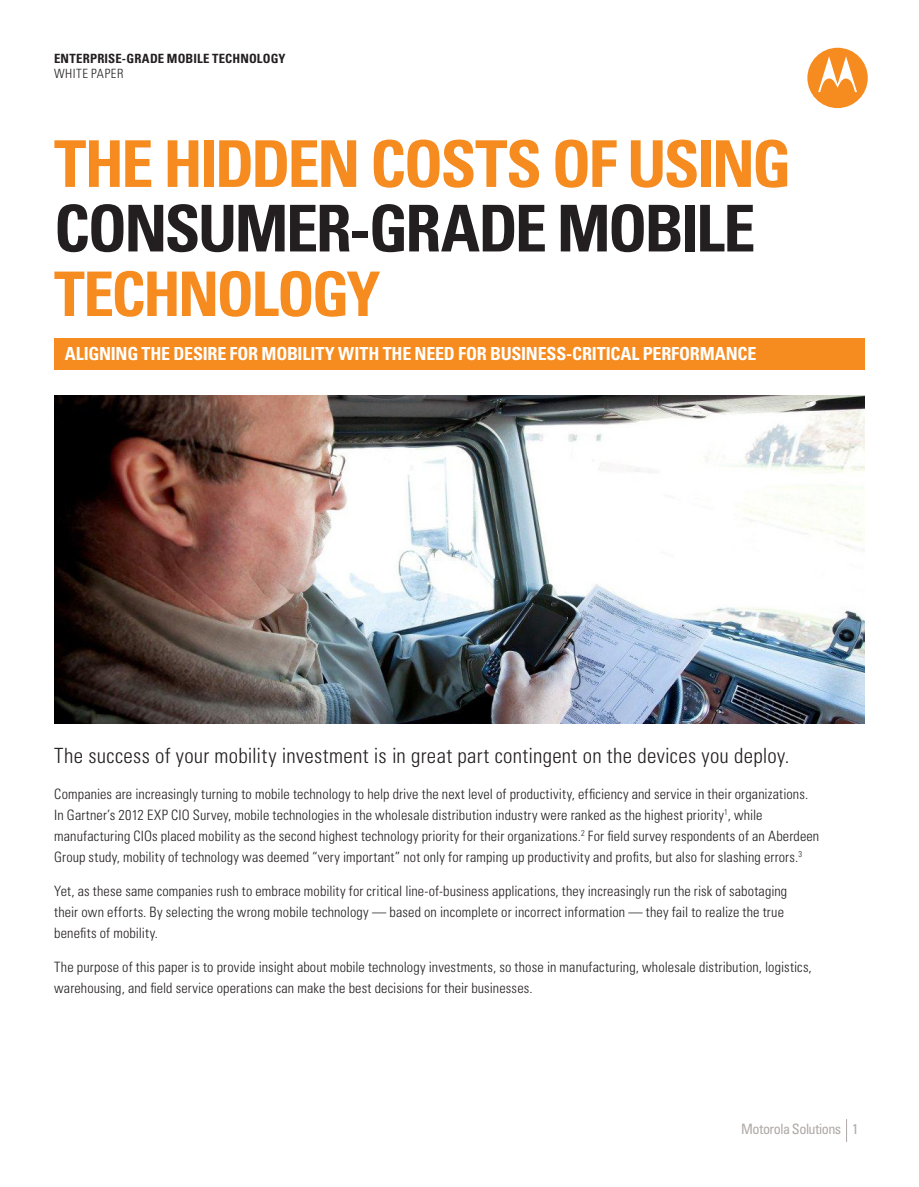
<style>
.page{position:relative;width:919px;height:1187px;background:#fff}
.page>*{position:absolute;margin:0;border:0;box-sizing:border-box;transform-origin:0 0}
.t1{font:700 condensed 64.5px/64.5px "Univers";letter-spacing:-.04em;color:#f68b1f}
.t2{font:700 condensed 61.5px "Univers";letter-spacing:-.045em;color:#f68b1f}
.t3{font:300 condensed 21px "Univers LT Std";letter-spacing:.015em;color:#231f20}
.t4{font:700 condensed 18px "Univers LT Std";letter-spacing:-.01em;color:#fff}
.t5{font:300 condensed 14.25px/21px "Univers LT Std";letter-spacing:.01em;color:#231f20}
.t6{font:condensed 14.25px "Univers";letter-spacing:-.035em;color:#afa9a6}
.t7{font:700 condensed 12.75px "Univers LT Std";letter-spacing:.01em;color:#231f20}
.t8{font:300 condensed 12.75px "Univers LT Std";letter-spacing:.045em;color:#231f20}
.s1{color:#231f20}
</style>
<div class="page">
<svg style="left:846px;top:1119px;width:1px;height:22px"></svg>
<svg style="left:807px;top:48px;width:60px;height:60px"></svg>
<img style="left:54px;top:395px;width:810px;height:328px">
<div style="left:54px;top:338px;width:810px;height:31px;background:#f68b1f"></div>
<p class="t7" style="left:54px;top:51px;width:233px">ENTERPRISE-GRADE MOBILE TECHNOLOGY</p>
<p class="t8" style="left:54px;top:65px;width:71px">WHITE PAPER</p>
<p class="t1" style="left:54px;top:131px;width:739px">THE HIDDEN COSTS OF USING<br><span class="s1">CONSUMER-GRADE MOBILE</span></p>
<p class="t2" style="left:54px;top:256px;width:328px">TECHNOLOGY</p>
<p class="t4" style="left:65px;top:342px;width:693px">ALIGNING THE DESIRE FOR MOBILITY WITH THE NEED FOR BUSINESS-CRITICAL PERFORMANCE</p>
<p class="t3" style="left:54px;top:743px;width:736px">The success of your mobility investment is in great part contingent on the devices you deploy.</p>
<p class="t5" style="left:54px;top:783px;width:766px">Companies are increasingly turning to mobile technology to help drive the next level of productivity, efficiency and service in their organizations.<br>In Gartner’s 2012 EXP CIO Survey, mobile technologies in the wholesale distribution industry were ranked as the highest priority<sup>1</sup>, while manufacturing CIOs placed mobility as the second highest technology priority for their organizations.<sup>2</sup> For field survey respondents of an Aberdeen Group study, mobility of technology was deemed “very important” not only for ramping up productivity and profits, but also for slashing errors.<sup>3</sup></p>
<p class="t5" style="left:54px;top:880px;width:734px">Yet, as these same companies rush to embrace mobility for critical line-of-business applications, they increasingly run the risk of sabotaging their own efforts. By selecting the wrong mobile technology — based on incomplete or incorrect information — they fail to realize the true benefits of mobility.</p>
<p class="t5" style="left:54px;top:956px;width:759px">The purpose of this paper is to provide insight about mobile technology investments, so those in manufacturing, wholesale distribution, logistics, warehousing, and field service operations can make the best decisions for their businesses.</p>
<p class="t6" style="left:741px;top:1119px;width:119px">Motorola Solutions 1</p>
</div>
